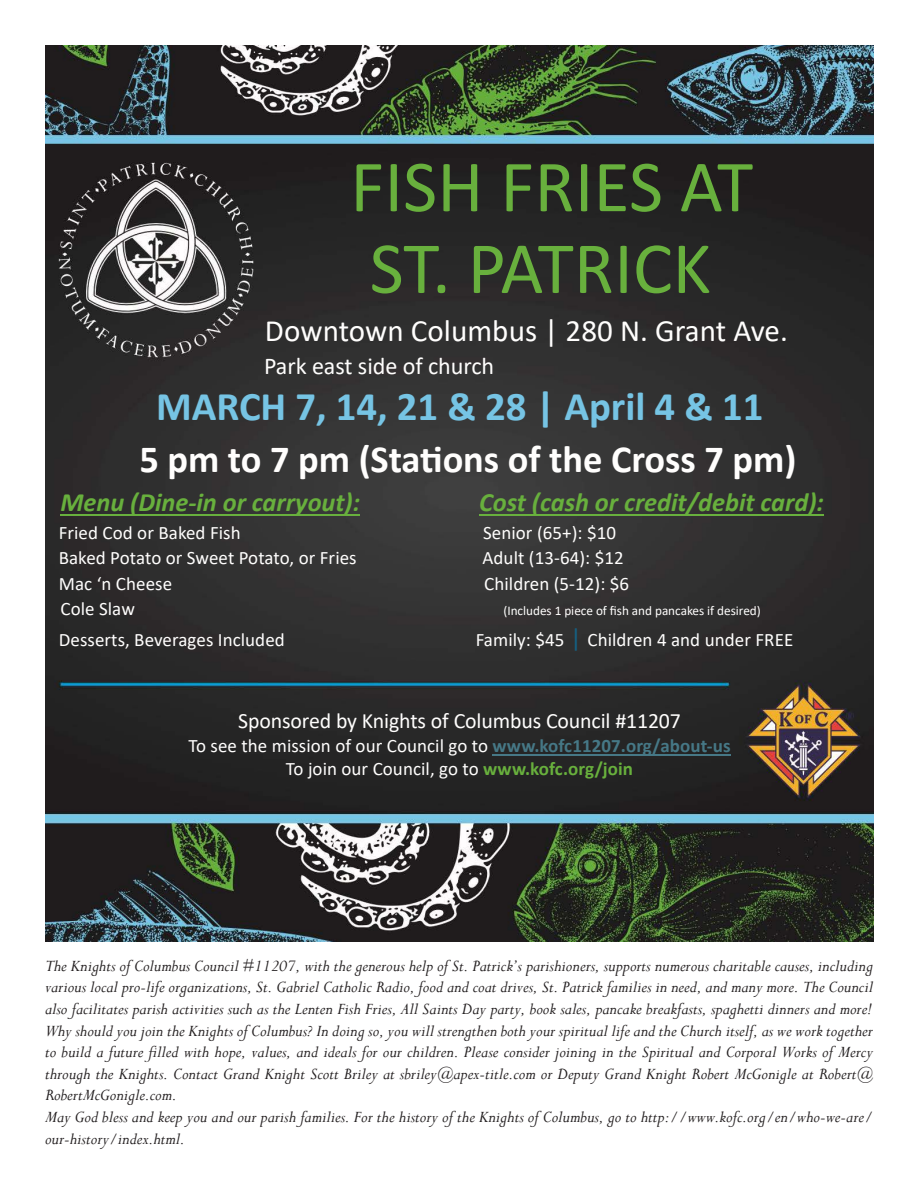
<style>
.page{position:relative;width:918px;height:1188px;background:#fff}
.page>*{position:absolute;margin:0;border:0;box-sizing:border-box;transform-origin:0 0}
.t1{font:74.25px/81.6px "Calibri";color:#68b03d}
.t2{font:700 40.8px "Calibri";color:#76c4e4}
.t3{font:700 38.55px "Calibri";letter-spacing:-.005em;color:#fffefd}
.t4{font:31.05px "Calibri";color:#fffefd}
.t5{font:italic 700 26.4px "Calibri";color:#68b03d}
.t6{font:24.15px "Calibri";letter-spacing:-.005em;color:#fffefd}
.t7{font:21.9px "Calibri";letter-spacing:-.005em;color:#fffefd}
.t8{font:18.9px/23px "Calibri";letter-spacing:.005em;color:#fffefd;text-align:center}
.t9{font:italic 18px/21.6px "Perpetua";color:#231f20;text-align:justify}
.t10{font:13.2px "Calibri";color:#fffefd}
.s1{font-size:25.35px;color:#156082}
.s2{font-weight:700;color:#467886}
.s3{font-weight:700;color:#68b03d}
</style>
<div class="page">
<img style="left:45px;top:45px;width:828px;height:897px">
<hr style="left:61px;top:514px;width:299px;height:2px;background:#68b03d">
<hr style="left:479px;top:514px;width:345px;height:2px;background:#68b03d">
<hr style="left:492px;top:755px;width:238px;height:1px;background:#467886">
<p class="t1" style="left:350px;top:144px;width:404px">FISH FRIES AT<br>ST. PATRICK</p>
<p class="t4" style="left:265px;top:309px;width:524px">Downtown Columbus | 280 N. Grant Ave.</p>
<p class="t6" style="left:264px;top:350px;width:232px">Park east side of church</p>
<p class="t2" style="left:156px;top:378px;width:609px">MARCH 7, 14, 21 &amp; 28 | April 4 &amp; 11</p>
<p class="t3" style="left:139px;top:432px;width:659px">5 pm to 7 pm (Sta+ons of the Cross 7 pm)</p>
<p class="t5" style="left:61px;top:484px;width:301px">Menu (Dine-in or carryout):</p>
<p class="t5" style="left:479px;top:484px;width:346px">Cost (cash or credit/debit card):</p>
<p class="t8" style="left:59px;top:521px;width:183px">Fried Cod or Baked Fish</p>
<p class="t8" style="left:483px;top:521px;width:135px">Senior (65+): $10</p>
<p class="t8" style="left:59px;top:546px;width:299px">Baked Potato or Sweet Potato, or Fries</p>
<p class="t8" style="left:483px;top:546px;width:143px">Adult (13-64): $12</p>
<p class="t8" style="left:59px;top:571px;width:115px">Mac ‘n Cheese</p>
<p class="t8" style="left:484px;top:571px;width:146px">Children (5-12): $6</p>
<p class="t8" style="left:61px;top:597px;width:76px">Cole Slaw</p>
<p class="t10" style="left:503px;top:601px;width:259px">(Includes 1 piece of fish and pancakes if desired)</p>
<p class="t8" style="left:59px;top:628px;width:228px">Desserts, Beverages Included</p>
<p class="t8" style="left:476px;top:628px;width:319px">Family: $45 <span class="s1">|</span> Children 4 and under FREE</p>
<p class="t7" style="left:238px;top:706px;width:444px">Sponsored by Knights of Columbus Council #11207</p>
<p class="t8" style="left:188px;top:734px;width:544px">To see the mission of our Council go to <span class="s2">www.kofc11207.org/about-us<br></span>To join our Council, go to <span class="s3">www.kofc.org/join</span></p>
<p class="t9" style="left:45px;top:954px;width:830px">The Knights of Columbus Council #11207, with the generous help of St. Patrick’s parishioners, supports numerous charitable causes, including various local pro-life organizations, St. Gabriel Catholic Radio, food and coat drives, St. Patrick families in need, and many more. The Council also facilitates parish activities such as the Lenten Fish Fries, All Saints Day party, book sales, pancake breakfasts, spaghetti dinners and more!<br>Why should you join the Knights of Columbus? In doing so, you will strengthen both your spiritual life and the Church itself, as we work together to build a future filled with hope, values, and ideals for our children. Please consider joining in the Spiritual and Corporal Works of Mercy through the Knights. Contact Grand Knight Scott Briley at sbriley@apex-title.com or Deputy Grand Knight Robert McGonigle at Robert@ RobertMcGonigle.com.</p>
<p class="t9" style="left:45px;top:1105px;width:830px">May God bless and keep you and our parish families. For the history of the Knights of Columbus, go to http://www.kofc.org/en/who-we-are/ our-history/index.html.</p>
</div>
